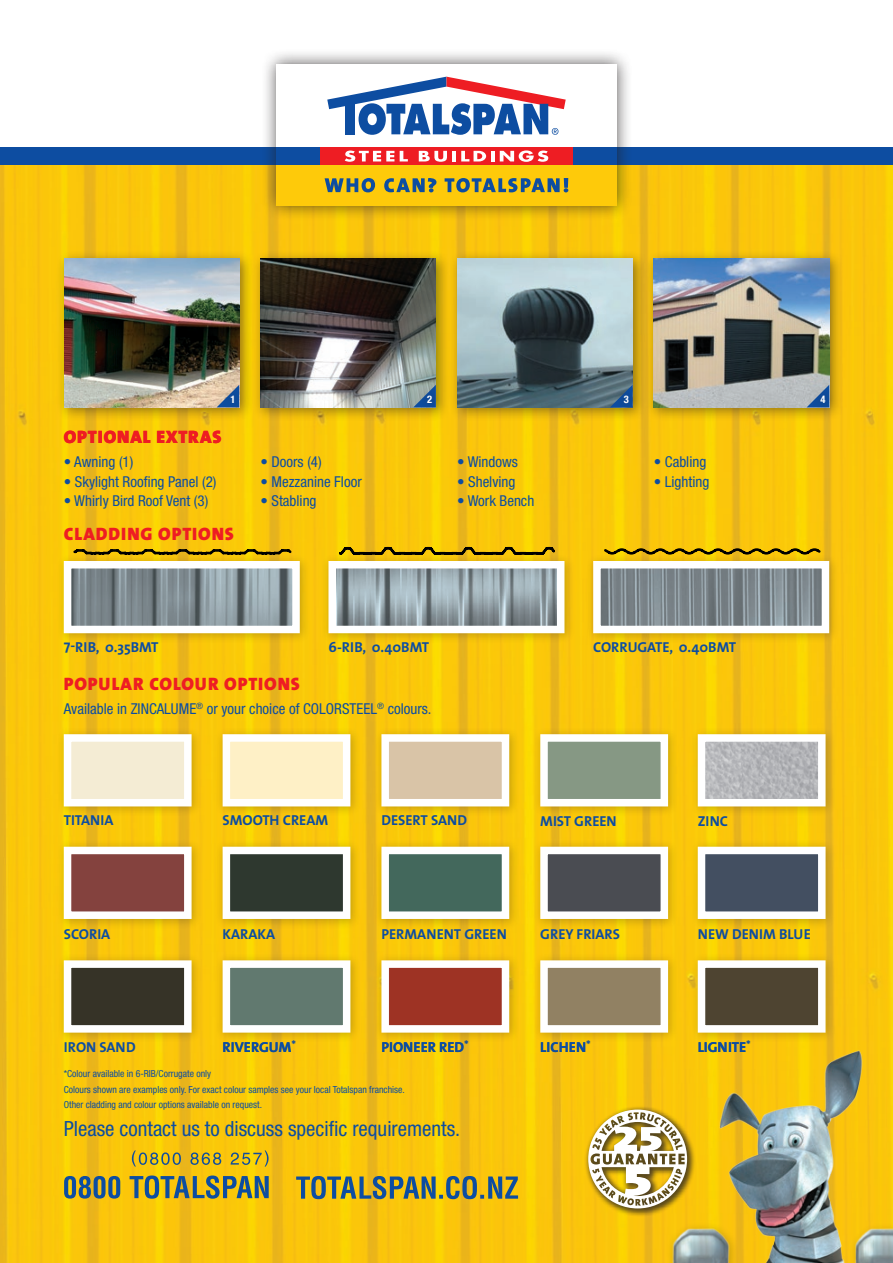
<style>
.page{position:relative;width:893px;height:1263px;background:#fff}
.page>*{position:absolute;margin:0;border:0;box-sizing:border-box;transform-origin:0 0}
.t1{font:condensed 21px "Helvetica Neue";color:#0d4da1}
.t2{font:900 18px "The Mix";letter-spacing:.05em;color:#ee1d23}
.t3{font:condensed 15px "Helvetica Neue";color:#0d4da1}
.t4{font:700 14.4px "The Mix";color:#0d4da1}
.t5{font:700 condensed 10.5px "Helvetica Neue";color:#fff}
.t6{font:condensed 9.75px "Helvetica Neue";color:#0d4da1}
</style>
<div class="page">
<img style="left:0;top:165px;width:893px;height:1098px">
<img style="left:702px;top:1045px;width:172px;height:218px">
<img style="left:663px;top:1216px;width:79px;height:47px">
<img style="left:845px;top:1216px;width:48px;height:47px">
<svg style="left:64px;top:1175px;width:205px;height:24px;background:#8b8d50"></svg>
<svg style="left:132px;top:1150px;width:137px;height:16px;background:#c4ab2c"></svg>
<svg style="left:296px;top:1176px;width:222px;height:23px;background:#8d8e4f"></svg>
<div style="left:584px;top:1105px;width:112px;height:112px;background:#231f20;opacity:.75"></div>
<svg style="left:588px;top:1109px;width:99px;height:99px"></svg>
<div style="left:645px;top:250px;width:199px;height:172px;background:#231f20;opacity:.5"></div>
<img style="left:654px;top:259px;width:175px;height:148px">
<div style="left:448px;top:250px;width:199px;height:172px;background:#231f20;opacity:.5"></div>
<img style="left:457px;top:259px;width:175px;height:148px">
<div style="left:55px;top:250px;width:199px;height:172px;background:#231f20;opacity:.5"></div>
<img style="left:64px;top:259px;width:175px;height:148px">
<svg style="left:217px;top:385px;width:22px;height:22px"></svg>
<div style="left:222px;top:387px;width:21px;height:25px;background:#231f20;opacity:.75"></div>
<svg style="left:610px;top:385px;width:22px;height:22px"></svg>
<div style="left:615px;top:387px;width:22px;height:25px;background:#231f20;opacity:.75"></div>
<svg style="left:807px;top:385px;width:22px;height:22px"></svg>
<div style="left:811px;top:387px;width:23px;height:25px;background:#231f20;opacity:.75"></div>
<div style="left:56px;top:953px;width:146px;height:90px;background:#231f20;opacity:.25"></div>
<svg style="left:60px;top:957px;width:135px;height:79px"></svg>
<div style="left:215px;top:953px;width:146px;height:90px;background:#231f20;opacity:.25"></div>
<svg style="left:219px;top:957px;width:135px;height:79px"></svg>
<div style="left:374px;top:953px;width:146px;height:90px;background:#231f20;opacity:.25"></div>
<svg style="left:378px;top:957px;width:135px;height:79px"></svg>
<div style="left:533px;top:953px;width:146px;height:90px;background:#231f20;opacity:.25"></div>
<svg style="left:536px;top:957px;width:136px;height:79px"></svg>
<div style="left:690px;top:953px;width:146px;height:90px;background:#231f20;opacity:.25"></div>
<svg style="left:694px;top:957px;width:135px;height:79px"></svg>
<div style="left:215px;top:839px;width:146px;height:90px;background:#231f20;opacity:.25"></div>
<svg style="left:219px;top:843px;width:135px;height:80px"></svg>
<div style="left:374px;top:839px;width:146px;height:90px;background:#231f20;opacity:.25"></div>
<svg style="left:378px;top:843px;width:135px;height:80px"></svg>
<div style="left:533px;top:839px;width:146px;height:90px;background:#231f20;opacity:.25"></div>
<svg style="left:536px;top:843px;width:136px;height:80px"></svg>
<div style="left:690px;top:839px;width:146px;height:90px;background:#231f20;opacity:.25"></div>
<svg style="left:694px;top:843px;width:135px;height:80px"></svg>
<div style="left:56px;top:839px;width:146px;height:90px;background:#231f20;opacity:.25"></div>
<svg style="left:60px;top:843px;width:135px;height:80px"></svg>
<div style="left:56px;top:727px;width:146px;height:90px;background:#231f20;opacity:.25"></div>
<svg style="left:60px;top:730px;width:135px;height:80px"></svg>
<div style="left:215px;top:727px;width:146px;height:90px;background:#231f20;opacity:.25"></div>
<svg style="left:219px;top:730px;width:135px;height:80px"></svg>
<div style="left:374px;top:727px;width:146px;height:90px;background:#231f20;opacity:.25"></div>
<svg style="left:378px;top:730px;width:135px;height:80px"></svg>
<div style="left:533px;top:727px;width:146px;height:90px;background:#231f20;opacity:.25"></div>
<svg style="left:536px;top:730px;width:136px;height:80px"></svg>
<div style="left:690px;top:727px;width:146px;height:90px;background:#231f20;opacity:.25"></div>
<svg style="left:694px;top:730px;width:135px;height:80px"></svg>
<div style="left:321px;top:553px;width:254px;height:91px;background:#231f20;opacity:.25"></div>
<div style="left:56px;top:553px;width:255px;height:91px;background:#231f20;opacity:.25"></div>
<div style="left:586px;top:553px;width:254px;height:91px;background:#231f20;opacity:.25"></div>
<svg style="left:589px;top:547px;width:244px;height:90px"></svg>
<svg style="left:325px;top:545px;width:243px;height:92px"></svg>
<svg style="left:60px;top:547px;width:244px;height:90px"></svg>
<div style="left:252px;top:250px;width:199px;height:172px;background:#231f20;opacity:.5"></div>
<img style="left:260px;top:259px;width:176px;height:148px">
<svg style="left:413px;top:385px;width:23px;height:22px"></svg>
<div style="left:418px;top:387px;width:23px;height:25px;background:#231f20;opacity:.75"></div>
<div style="left:0;top:147px;width:893px;height:18px;background:#0d4da1"></div>
<div style="left:261px;top:48px;width:371px;height:173px;background:#231f20;opacity:.75"></div>
<div style="left:276px;top:64px;width:341px;height:141px;background:#fff"></div>
<div style="left:276px;top:165px;width:341px;height:40px;background:#feca0a"></div>
<div style="left:276px;top:147px;width:341px;height:18px;background:#0d4da1"></div>
<div style="left:320px;top:147px;width:252px;height:18px;background:#ee1d23"></div>
<svg style="left:345px;top:151px;width:49px;height:11px"></svg>
<svg style="left:400px;top:151px;width:8px;height:10px"></svg>
<svg style="left:419px;top:151px;width:28px;height:11px"></svg>
<hr style="left:452px;top:151px;width:4px;height:10px;background:#fff">
<svg style="left:461px;top:151px;width:33px;height:10px"></svg>
<svg style="left:500px;top:150px;width:48px;height:12px"></svg>
<svg style="left:327px;top:77px;width:239px;height:58px"></svg>
<svg style="left:445px;top:178px;width:123px;height:14px"></svg>
<svg style="left:325px;top:178px;width:111px;height:14px"></svg>
<p class="t5" style="left:230px;top:393px;width:7px">1</p>
<p class="t5" style="left:624px;top:393px;width:7px">3</p>
<p class="t5" style="left:820px;top:393px;width:7px">4</p>
<p class="t5" style="left:427px;top:393px;width:7px">2</p>
<p class="t2" style="left:64px;top:421px;width:11px">OPTI</p>
<p class="t2" style="left:104px;top:421px;width:119px">ONAL EXTRAS</p>
<p class="t3" style="left:64px;top:453px;width:71px">• Awning (1)</p>
<p class="t3" style="left:64px;top:473px;width:154px">• Skylight Roofing Panel (2)</p>
<p class="t3" style="left:64px;top:492px;width:146px">• Whirly Bird Roof Vent (3)</p>
<p class="t3" style="left:260px;top:453px;width:63px">• Doors (4)</p>
<p class="t3" style="left:260px;top:473px;width:103px">• Mezzanine Floor</p>
<p class="t3" style="left:260px;top:492px;width:58px">• Stabling</p>
<p class="t3" style="left:457px;top:453px;width:62px">• Windows</p>
<p class="t3" style="left:457px;top:473px;width:60px">• Shelving</p>
<p class="t3" style="left:457px;top:492px;width:79px">• Work Bench</p>
<p class="t3" style="left:654px;top:453px;width:54px">• Cabling</p>
<p class="t3" style="left:654px;top:473px;width:57px">• Lighting</p>
<p class="t2" style="left:64px;top:519px;width:105px">CLADDING OPTI</p>
<p class="t2" style="left:198px;top:519px;width:37px">ONS</p>
<p class="t4" style="left:64px;top:635px;width:86px">7-RIB, 0.35BMT</p>
<p class="t4" style="left:328px;top:635px;width:92px">6-RIB, 0.40BMT</p>
<p class="t4" style="left:593px;top:635px;width:10px">CORR</p>
<p class="t4" style="left:628px;top:635px;width:100px">UGATE, 0.40BMT</p>
<p class="t2" style="left:64px;top:669px;width:226px">POPULAR COLOUR OPTIONS</p>
<p class="t3" style="left:64px;top:700px;width:369px">Available in ZINCALUME<sup>®</sup> or your choice of COLORSTEEL<sup>®</sup> colours.</p>
<p class="t4" style="left:64px;top:808px;width:27px">TI TANIA</p>
<p class="t4" style="left:223px;top:808px;width:106px">SMOOTH CREAM</p>
<p class="t4" style="left:381px;top:808px;width:87px">DESERT SAND</p>
<p class="t4" style="left:540px;top:809px;width:78px">MIST GREEN</p>
<p class="t4" style="left:698px;top:809px;width:31px">ZINC</p>
<p class="t4" style="left:64px;top:922px;width:48px">SCORIA</p>
<p class="t4" style="left:223px;top:922px;width:54px">KARAKA</p>
<p class="t4" style="left:381px;top:922px;width:127px">PERMANENT GREEN</p>
<p class="t4" style="left:540px;top:922px;width:81px">GREY FRIARS</p>
<p class="t4" style="left:698px;top:922px;width:98px">NEW DENIM BLUE</p>
<p class="t4" style="left:223px;top:1035px;width:75px">RIVERGUM<sup>*</sup></p>
<p class="t4" style="left:381px;top:1035px;width:89px">PION EER RED<sup>*</sup></p>
<p class="t4" style="left:540px;top:1035px;width:52px">LICHEN<sup>*</sup></p>
<p class="t4" style="left:698px;top:1035px;width:55px">LIGNITE<sup>*</sup></p>
<p class="t6" style="left:64px;top:1083px;width:343px">Colours shown are examples only. For exact colour samples see your local Totalspan franchise.</p>
<p class="t4" style="left:64px;top:1035px;width:73px">IRON SAND</p>
<p class="t6" style="left:64px;top:1068px;width:149px">*Colour available in 6-RIB/Corrugate only</p>
<p class="t6" style="left:64px;top:1099px;width:200px">Other cladding and colour options available on request.</p>
<h1 class="t1" style="left:64px;top:1116px;width:398px">Please contact us to discuss specific requirements.</h1>
</div>
